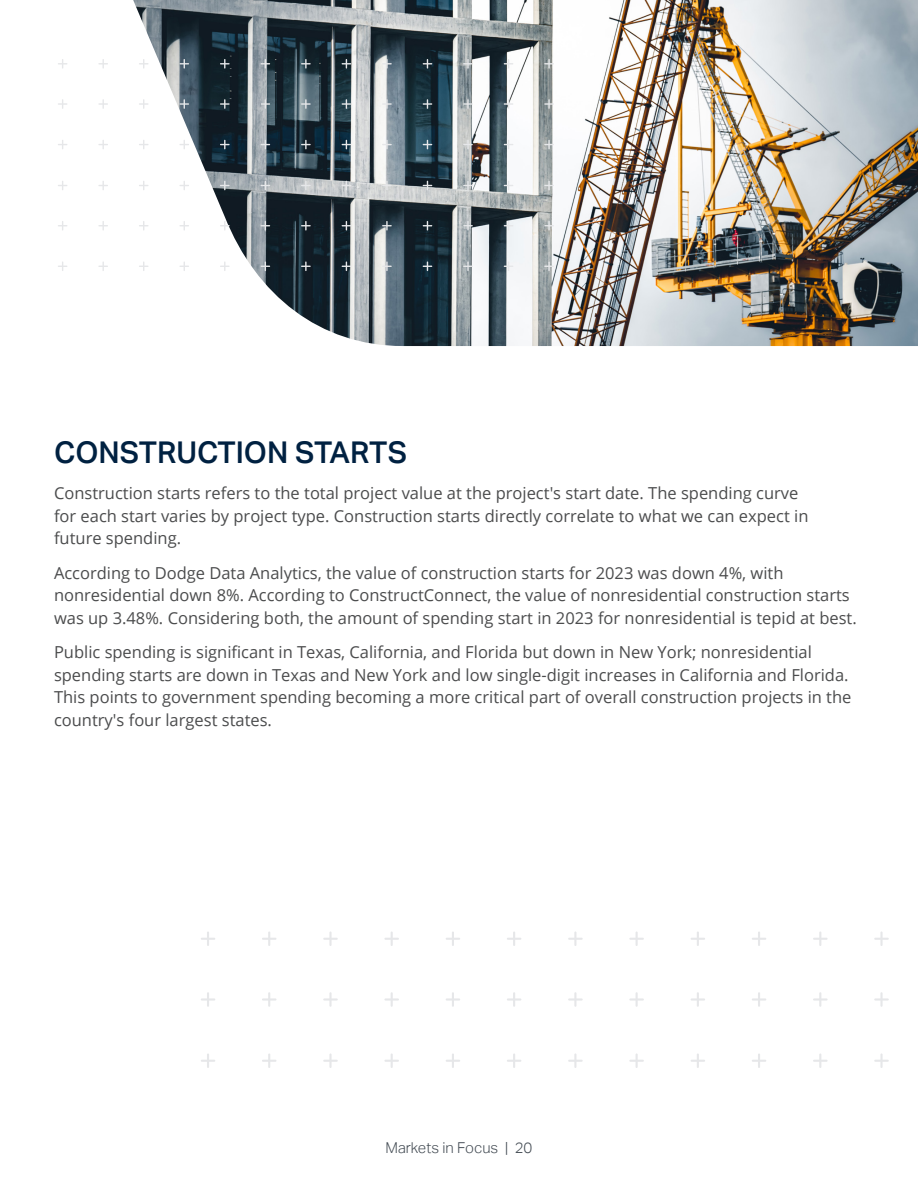
<style>
.page{position:relative;width:918px;height:1188px;background:#fff}
.page>*{position:absolute;margin:0;border:0;box-sizing:border-box;transform-origin:0 0}
.Section_Headers{font:500 30px "Aktiv Grotesk";color:#002141}
.t1{font:16.5px/22.5px "Open Sans";color:#4b4c4d}
.t2{font:300 15px "Aktiv Grotesk";color:#444c54}
</style>
<div class="page">
<img style="left:133px;top:0;width:785px;height:346px">
<svg style="left:201px;top:932px;width:14px;height:14px"></svg>
<svg style="left:262px;top:931px;width:14px;height:15px"></svg>
<svg style="left:323px;top:931px;width:15px;height:15px"></svg>
<svg style="left:384px;top:931px;width:15px;height:15px"></svg>
<svg style="left:446px;top:932px;width:14px;height:14px"></svg>
<svg style="left:507px;top:932px;width:14px;height:14px"></svg>
<svg style="left:568px;top:931px;width:15px;height:15px"></svg>
<svg style="left:629px;top:931px;width:15px;height:15px"></svg>
<svg style="left:691px;top:932px;width:14px;height:14px"></svg>
<svg style="left:752px;top:932px;width:14px;height:14px"></svg>
<svg style="left:813px;top:931px;width:15px;height:15px"></svg>
<svg style="left:874px;top:931px;width:15px;height:15px"></svg>
<svg style="left:201px;top:992px;width:14px;height:15px"></svg>
<svg style="left:262px;top:992px;width:14px;height:15px"></svg>
<svg style="left:323px;top:992px;width:15px;height:15px"></svg>
<svg style="left:384px;top:992px;width:15px;height:15px"></svg>
<svg style="left:446px;top:992px;width:14px;height:15px"></svg>
<svg style="left:507px;top:992px;width:14px;height:15px"></svg>
<svg style="left:568px;top:992px;width:15px;height:15px"></svg>
<svg style="left:629px;top:992px;width:15px;height:15px"></svg>
<svg style="left:691px;top:992px;width:14px;height:15px"></svg>
<svg style="left:752px;top:992px;width:14px;height:15px"></svg>
<svg style="left:813px;top:992px;width:15px;height:15px"></svg>
<svg style="left:874px;top:992px;width:15px;height:15px"></svg>
<svg style="left:201px;top:1054px;width:14px;height:14px"></svg>
<svg style="left:262px;top:1053px;width:14px;height:15px"></svg>
<svg style="left:323px;top:1053px;width:15px;height:15px"></svg>
<svg style="left:384px;top:1053px;width:15px;height:15px"></svg>
<svg style="left:446px;top:1054px;width:14px;height:14px"></svg>
<svg style="left:507px;top:1054px;width:14px;height:14px"></svg>
<svg style="left:568px;top:1053px;width:15px;height:15px"></svg>
<svg style="left:629px;top:1053px;width:15px;height:15px"></svg>
<svg style="left:691px;top:1054px;width:14px;height:14px"></svg>
<svg style="left:752px;top:1054px;width:14px;height:14px"></svg>
<svg style="left:813px;top:1053px;width:15px;height:15px"></svg>
<svg style="left:874px;top:1053px;width:15px;height:15px"></svg>
<svg style="left:58px;top:59px;width:9px;height:10px"></svg>
<svg style="left:98px;top:59px;width:10px;height:10px"></svg>
<svg style="left:139px;top:59px;width:10px;height:10px"></svg>
<svg style="left:179px;top:59px;width:10px;height:10px"></svg>
<svg style="left:220px;top:59px;width:10px;height:10px"></svg>
<svg style="left:261px;top:59px;width:9px;height:10px"></svg>
<svg style="left:301px;top:59px;width:10px;height:10px"></svg>
<svg style="left:342px;top:59px;width:9px;height:10px"></svg>
<svg style="left:382px;top:59px;width:10px;height:10px"></svg>
<svg style="left:423px;top:59px;width:9px;height:10px"></svg>
<svg style="left:463px;top:59px;width:10px;height:10px"></svg>
<svg style="left:504px;top:59px;width:9px;height:10px"></svg>
<svg style="left:544px;top:59px;width:10px;height:10px"></svg>
<svg style="left:58px;top:99px;width:9px;height:10px"></svg>
<svg style="left:99px;top:99px;width:9px;height:10px"></svg>
<svg style="left:139px;top:99px;width:10px;height:10px"></svg>
<svg style="left:179px;top:99px;width:10px;height:10px"></svg>
<svg style="left:220px;top:99px;width:10px;height:10px"></svg>
<svg style="left:261px;top:99px;width:9px;height:10px"></svg>
<svg style="left:301px;top:99px;width:10px;height:10px"></svg>
<svg style="left:342px;top:99px;width:9px;height:10px"></svg>
<svg style="left:382px;top:99px;width:10px;height:10px"></svg>
<svg style="left:423px;top:99px;width:9px;height:10px"></svg>
<svg style="left:463px;top:99px;width:10px;height:10px"></svg>
<svg style="left:504px;top:99px;width:9px;height:10px"></svg>
<svg style="left:544px;top:99px;width:10px;height:10px"></svg>
<svg style="left:58px;top:140px;width:9px;height:9px"></svg>
<svg style="left:98px;top:140px;width:10px;height:9px"></svg>
<svg style="left:139px;top:140px;width:10px;height:9px"></svg>
<svg style="left:179px;top:140px;width:10px;height:9px"></svg>
<svg style="left:220px;top:140px;width:10px;height:9px"></svg>
<svg style="left:261px;top:140px;width:9px;height:9px"></svg>
<svg style="left:301px;top:140px;width:10px;height:9px"></svg>
<svg style="left:342px;top:140px;width:9px;height:9px"></svg>
<svg style="left:382px;top:140px;width:10px;height:9px"></svg>
<svg style="left:423px;top:140px;width:9px;height:9px"></svg>
<svg style="left:463px;top:140px;width:10px;height:9px"></svg>
<svg style="left:504px;top:140px;width:9px;height:9px"></svg>
<svg style="left:544px;top:140px;width:10px;height:9px"></svg>
<svg style="left:58px;top:181px;width:9px;height:9px"></svg>
<svg style="left:98px;top:181px;width:10px;height:9px"></svg>
<svg style="left:139px;top:181px;width:10px;height:9px"></svg>
<svg style="left:179px;top:181px;width:10px;height:9px"></svg>
<svg style="left:220px;top:181px;width:10px;height:9px"></svg>
<svg style="left:261px;top:181px;width:9px;height:9px"></svg>
<svg style="left:301px;top:181px;width:10px;height:9px"></svg>
<svg style="left:342px;top:181px;width:9px;height:9px"></svg>
<svg style="left:382px;top:181px;width:10px;height:9px"></svg>
<svg style="left:423px;top:181px;width:9px;height:9px"></svg>
<svg style="left:463px;top:181px;width:10px;height:9px"></svg>
<svg style="left:504px;top:181px;width:9px;height:9px"></svg>
<svg style="left:544px;top:181px;width:10px;height:9px"></svg>
<svg style="left:58px;top:221px;width:9px;height:10px"></svg>
<svg style="left:98px;top:221px;width:10px;height:9px"></svg>
<svg style="left:139px;top:221px;width:10px;height:10px"></svg>
<svg style="left:179px;top:221px;width:10px;height:10px"></svg>
<svg style="left:220px;top:221px;width:10px;height:10px"></svg>
<svg style="left:261px;top:221px;width:9px;height:10px"></svg>
<svg style="left:301px;top:221px;width:10px;height:10px"></svg>
<svg style="left:342px;top:221px;width:9px;height:10px"></svg>
<svg style="left:382px;top:221px;width:10px;height:10px"></svg>
<svg style="left:423px;top:221px;width:9px;height:10px"></svg>
<svg style="left:463px;top:221px;width:10px;height:10px"></svg>
<svg style="left:504px;top:221px;width:9px;height:10px"></svg>
<svg style="left:544px;top:221px;width:10px;height:10px"></svg>
<svg style="left:58px;top:261px;width:9px;height:10px"></svg>
<svg style="left:98px;top:262px;width:10px;height:9px"></svg>
<svg style="left:139px;top:261px;width:10px;height:10px"></svg>
<svg style="left:179px;top:261px;width:10px;height:10px"></svg>
<svg style="left:220px;top:261px;width:10px;height:10px"></svg>
<svg style="left:261px;top:261px;width:9px;height:10px"></svg>
<svg style="left:301px;top:261px;width:10px;height:10px"></svg>
<svg style="left:342px;top:261px;width:9px;height:10px"></svg>
<svg style="left:382px;top:261px;width:10px;height:10px"></svg>
<svg style="left:423px;top:261px;width:9px;height:10px"></svg>
<svg style="left:463px;top:261px;width:10px;height:10px"></svg>
<svg style="left:504px;top:261px;width:9px;height:10px"></svg>
<svg style="left:544px;top:261px;width:10px;height:10px"></svg>
<p class="Section_Headers" style="left:54px;top:435px;width:355px">CONSTRUCTION STARTS</p>
<p class="t1" style="left:54px;top:481px;width:756px">Construction starts refers to the total project value at the project's start date. The spending curve for each start varies by project type. Construction starts directly correlate to what we can expect in future spending.</p>
<p class="t1" style="left:54px;top:561px;width:804px">According to Dodge Data Analytics, the value of construction starts for 2023 was down 4%, with nonresidential down 8%. According to ConstructConnect, the value of nonresidential construction starts was up 3.48%. Considering both, the amount of spending start in 2023 for nonresidential is tepid at best.</p>
<p class="t1" style="left:54px;top:640px;width:799px">Public spending is significant in Texas, California, and Florida but down in New York; nonresidential spending starts are down in Texas and New York and low single-digit increases in California and Florida.<br>This points to government spending becoming a more critical part of overall construction projects in the country's four largest states.</p>
<p class="t2" style="left:385px;top:1139px;width:149px">Markets in Focus | 20</p>
</div>
